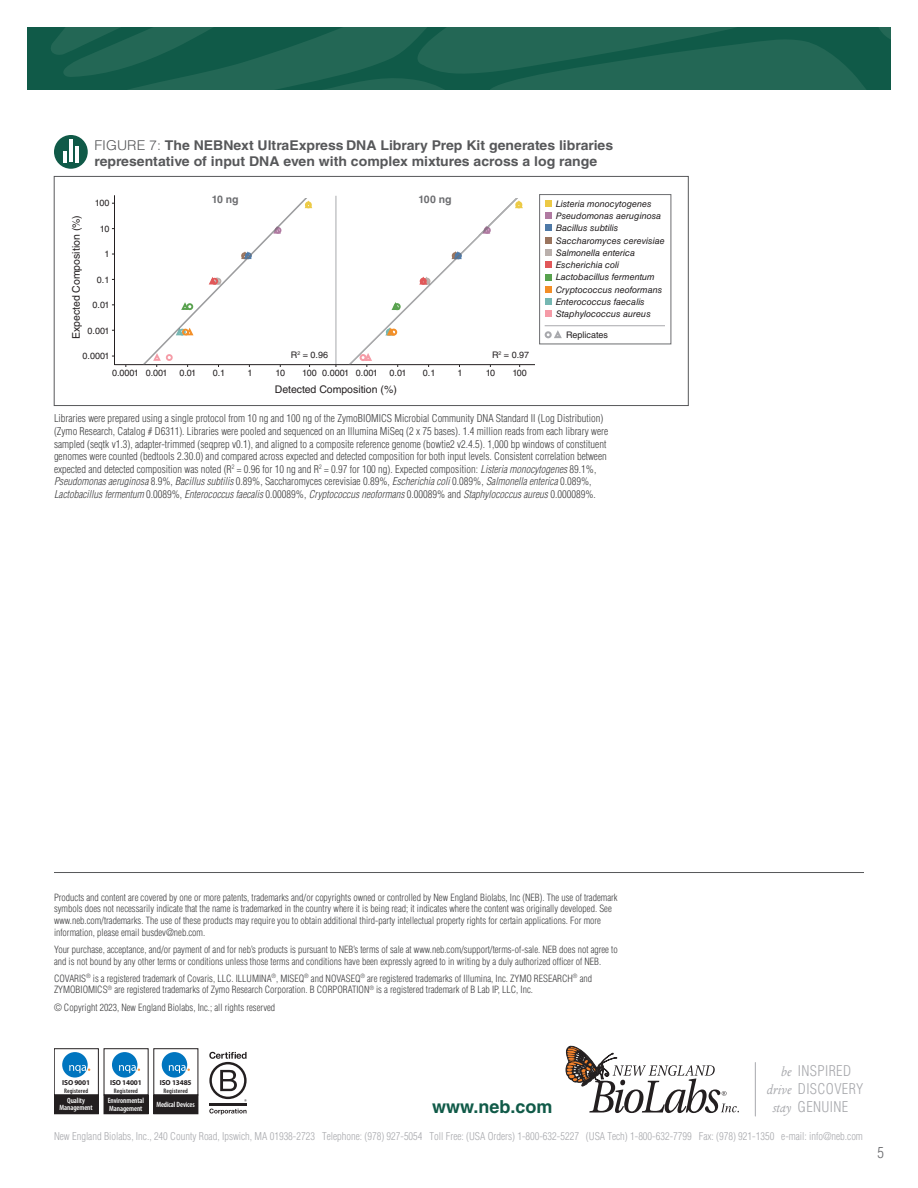
<style>
.page{position:relative;width:918px;height:1188px;background:#fff}
.page>*{position:absolute;margin:0;border:0;box-sizing:border-box;transform-origin:0 0}
.t1{font:700 18px "Helvetica LT Std";color:#105a48}
.t2{font:300 condensed 15px "Helvetica LT Std";color:#6c6d70}
.t3{font:300 condensed 14.4px "Helvetica LT Std";letter-spacing:.025em;color:#a8a9ad}
.Figure_title{font:700 13.5px/16.2px "Helvetica LT Std";color:#57585a;scale:1.04 1}
.Figure_Caption{font:300 condensed 10.5px/12.6px "Helvetica LT Std";color:#3e3e3f}
.t4{font:300 condensed 10.5px "Helvetica LT Std";color:#a8a9ad}
.t5{font:10.5px "Helvetica LT Std";color:#231f20}
.t6{font:700 10.5px "Helvetica LT Std";color:#6c6d70}
.Legal_and_Trademarkings{font:300 condensed 9.75px/11.7px "Helvetica LT Std";color:#3e3e3f}
.t7{font:italic 9px/12.3px "Helvetica LT Std";color:#231f20}
.t8{font:9px "Helvetica LT Std";color:#231f20}
.t9{font:600 condensed 7.65px/7.6px "Myriad Pro";letter-spacing:-.01em;color:#fff}
.t10{font:700 7.2px "Myriad Pro";letter-spacing:-.02em;color:#231f20}
.t11{font:600 condensed 6.45px "Myriad Pro";letter-spacing:.02em;color:#231f20}
.s1{font-weight:300}
.s2{font-style:italic}
.s3{font-family:"Columbus MT Pro";font-weight:400;font-style:italic;font-stretch:normal}
</style>
<div class="page">
<svg style="left:27px;top:27px;width:864px;height:63px;background:#1b6250"></svg>
<svg style="left:565px;top:1046px;width:174px;height:67px"></svg>
<hr style="left:755px;top:1063px;width:1px;height:53px;background:#a8a9ad">
<div style="left:154px;top:1048px;width:44px;height:47px;border:1px solid #231f20"></div>
<div style="left:154px;top:1095px;width:44px;height:19px;background:#231f20"></div>
<div style="left:162px;top:1052px;width:25px;height:26px;background:#0075bf;border-radius:50%"></div>
<svg style="left:169px;top:1065px;width:21px;height:8px"></svg>
<div style="left:104px;top:1048px;width:44px;height:47px;border:1px solid #231f20"></div>
<div style="left:104px;top:1095px;width:44px;height:19px;background:#231f20"></div>
<div style="left:112px;top:1052px;width:25px;height:26px;background:#0075bf;border-radius:50%"></div>
<svg style="left:119px;top:1065px;width:21px;height:8px"></svg>
<div style="left:54px;top:1048px;width:45px;height:47px;border:1px solid #231f20"></div>
<div style="left:54px;top:1095px;width:44px;height:19px;background:#231f20"></div>
<div style="left:62px;top:1052px;width:26px;height:26px;background:#0075bf;border-radius:50%"></div>
<svg style="left:69px;top:1065px;width:21px;height:8px"></svg>
<hr style="left:209px;top:1103px;width:38px;height:2px;background:#231f20">
<svg style="left:209px;top:1052px;width:38px;height:50px"></svg>
<svg style="left:209px;top:1109px;width:38px;height:6px"></svg>
<div style="left:54px;top:176px;width:634px;height:230px;background:#fff;border:1px solid #57585a"></div>
<div style="left:54px;top:135px;width:34px;height:34px;background:#105a48;border-radius:50%"></div>
<hr style="left:69px;top:140px;width:4px;height:22px;background:#fff">
<hr style="left:63px;top:151px;width:4px;height:11px;background:#fff">
<hr style="left:75px;top:146px;width:4px;height:16px;background:#fff">
<div style="left:545px;top:200px;width:7px;height:7px;background:#ecc945"></div>
<div style="left:545px;top:212px;width:7px;height:7px;background:#b07aa1"></div>
<div style="left:545px;top:224px;width:7px;height:7px;background:#4e79a7"></div>
<div style="left:545px;top:237px;width:7px;height:7px;background:#9a745e"></div>
<div style="left:545px;top:249px;width:7px;height:7px;background:#bab0ac"></div>
<div style="left:545px;top:261px;width:7px;height:7px;background:#e15759"></div>
<div style="left:545px;top:274px;width:7px;height:6px;background:#58a24e"></div>
<div style="left:545px;top:286px;width:7px;height:7px;background:#f38e27"></div>
<div style="left:545px;top:298px;width:7px;height:7px;background:#75b7b2"></div>
<div style="left:545px;top:310px;width:7px;height:7px;background:#f59ba7"></div>
<div style="left:539px;top:194px;width:132px;height:150px;border:1px solid #6c6d70"></div>
<svg style="left:554px;top:330px;width:8px;height:9px"></svg>
<div style="left:545px;top:331px;width:7px;height:7px;border:2px solid #a8a9ad;border-radius:50%"></div>
<hr style="left:545px;top:325px;width:120px;height:1px;background:#a8a9ad">
<svg style="left:114px;top:195px;width:421px;height:170px"></svg>
<svg style="left:143px;top:198px;width:171px;height:169px"></svg>
<svg style="left:349px;top:198px;width:176px;height:169px"></svg>
<hr style="left:54px;top:872px;width:810px;height:1px;background:#57585a">
<p class="Figure_title" style="left:94px;top:137px;width:500px"><span class="s1">FIGURE 7:</span> The NEBNext UltraExpress DNA Library Prep Kit generates libraries representative of input DNA even with complex mixtures across a log range</p>
<p class="t8" style="left:95px;top:198px;width:16px">100</p>
<p class="t5" style="left:70px;top:339px;width:125px;rotate:-90deg">Expected Composition (%)</p>
<p class="t8" style="left:100px;top:224px;width:11px">10</p>
<p class="t8" style="left:104px;top:249px;width:7px">1</p>
<p class="t8" style="left:97px;top:274px;width:14px">0.1</p>
<p class="t8" style="left:93px;top:300px;width:18px">0.01</p>
<p class="t8" style="left:88px;top:325px;width:23px">0.001</p>
<p class="t8" style="left:83px;top:351px;width:28px">0.0001</p>
<p class="t6" style="left:212px;top:193px;width:28px">10 ng</p>
<p class="t6" style="left:419px;top:193px;width:35px">100 ng</p>
<p class="t8" style="left:291px;top:350px;width:39px">R<sup>2</sup> = 0.96</p>
<p class="t8" style="left:492px;top:350px;width:39px">R<sup>2</sup> = 0.97</p>
<p class="t8" style="left:112px;top:368px;width:57px">0.0001 0.001</p>
<p class="t8" style="left:179px;top:368px;width:18px">0.01</p>
<p class="t8" style="left:213px;top:368px;width:14px">0.1</p>
<p class="t8" style="left:247px;top:368px;width:7px">1</p>
<p class="t8" style="left:276px;top:368px;width:11px">10</p>
<p class="t8" style="left:302px;top:368px;width:16px">100</p>
<p class="t8" style="left:322px;top:368px;width:57px">0.0001 0.001</p>
<p class="t8" style="left:390px;top:368px;width:18px">0.01</p>
<p class="t8" style="left:423px;top:368px;width:14px">0.1</p>
<p class="t8" style="left:457px;top:368px;width:7px">1</p>
<p class="t8" style="left:486px;top:368px;width:11px">10</p>
<p class="t8" style="left:512px;top:368px;width:16px">100</p>
<p class="t5" style="left:275px;top:383px;width:123px">Detected Composition (%)</p>
<p class="t7" style="left:556px;top:197px;width:111px">Listeria monocytogenes<br>Pseudomonas aeruginosa<br>Bacillus subtilis<br>Saccharomyces cerevisiae<br>Salmonella enterica<br>Escherichia coli<br>Lactobacillus fermentum<br>Cryptococcus neoformans<br>Enterococcus faecalis<br>Staphylococcus aureus</p>
<p class="t8" style="left:566px;top:329px;width:44px">Replicates</p>
<p class="Figure_Caption" style="left:54px;top:412px;width:556px">Libraries were prepared using a single protocol from 10 ng and 100 ng of the ZymoBIOMICS Microbial Community DNA Standard II (Log Distribution) (Zymo Research, Catalog # D6311). Libraries were pooled and sequenced on an Illumina MiSeq (2 x 75 bases). 1.4 million reads from each library were sampled (seqtk v1.3), adapter-trimmed (seqprep v0.1), and aligned to a composite reference genome (bowtie2 v2.4.5). 1,000 bp windows of constituent genomes were counted (bedtools 2.30.0) and compared across expected and detected composition for both input levels. Consistent correlation between expected and detected composition was noted (R<sup>2</sup> = 0.96 for 10 ng and R<sup>2</sup> = 0.97 for 100 ng). Expected composition: <span class="s2">Listeria monocytogenes</span> 89.1%, <span class="s2">Pseudomonas aeruginosa</span> 8.9%, <span class="s2">Bacillus subtilis</span> 0.89%, Saccharomyces cerevisiae 0.89%, <span class="s2">Escherichia coli</span> 0.089%, <span class="s2">Salmonella enterica</span> 0.089%, <span class="s2">Lactobacillus fermentum</span> 0.0089%, <span class="s2">Enterococcus faecalis</span> 0.00089%, <span class="s2">Cryptococcus neoformans</span> 0.00089% and <span class="s2">Staphylococcus aureus</span> 0.000089%.</p>
<p class="Legal_and_Trademarkings" style="left:54px;top:891px;width:565px">Products and content are covered by one or more patents, trademarks and/or copyrights owned or controlled by New England Biolabs, Inc (NEB). The use of trademark symbols does not necessarily indicate that the name is trademarked in the country where it is being read; it indicates where the content was originally developed. See www.neb.com/trademarks. The use of these products may require you to obtain additional third-party intellectual property rights for certain applications. For more information, please email busdev@neb.com.</p>
<p class="Legal_and_Trademarkings" style="left:54px;top:943px;width:565px">Your purchase, acceptance, and/or payment of and for neb’s products is pursuant to NEB’s terms of sale at www.neb.com/support/terms-of-sale. NEB does not agree to and is not bound by any other terms or conditions unless those terms and conditions have been expressly agreed to in writing by a duly authorized officer of NEB.</p>
<p class="Legal_and_Trademarkings" style="left:54px;top:972px;width:540px">COVARIS<sup>®</sup> is a registered trademark of Covaris, LLC. ILLUMINA<sup>®</sup>, MISEQ<sup>®</sup> and NOVASEQ<sup>®</sup> are registered trademarks of Illumina, Inc. ZYMO RESEARCH<sup>®</sup> and<br>ZYMOBIOMICS<sup>®</sup> are registered trademarks of Zymo Research Corporation. B CORPORATION<sup>®</sup> is a registered trademark of B Lab IP, LLC, Inc.</p>
<p class="Legal_and_Trademarkings" style="left:54px;top:1001px;width:223px">© Copyright 2023, New England Biolabs, Inc.; all rights reserved</p>
<h3 class="t3" style="left:781px;top:1062px;width:72px"><span class="s3">be</span> INSPIRED</h3>
<h3 class="t3" style="left:766px;top:1080px;width:99px"><span class="s3">drive</span> DISCOVERY</h3>
<h3 class="t3" style="left:772px;top:1098px;width:78px"><span class="s3">stay</span> GENUINE</h3>
<p class="t4" style="left:54px;top:1130px;width:810px">New England Biolabs, Inc., 240 County Road, Ipswich, MA 01938-2723 Telephone: (978) 927-5054 Toll Free: (USA Orders) 1-800-632-5227 (USA Tech) 1-800-632-7799 Fax: (978) 921-1350 e-mail: info@neb.com</p>
<p class="t10" style="left:62px;top:1078px;width:29px">ISO 9001</p>
<p class="t11" style="left:64px;top:1087px;width:26px">Registered</p>
<p class="t9" style="left:60px;top:1097px;width:35px;text-align:center">Quality<br>Management</p>
<p class="t10" style="left:110px;top:1078px;width:33px">ISO 14001</p>
<p class="t11" style="left:114px;top:1087px;width:26px">Registered</p>
<p class="t9" style="left:108px;top:1097px;width:38px">Environmental<br>Management</p>
<p class="t10" style="left:160px;top:1078px;width:33px">ISO 13485</p>
<p class="t11" style="left:164px;top:1087px;width:26px">Registered</p>
<p class="t9" style="left:156px;top:1100px;width:40px">Medical Devices</p>
<h1 class="t1" style="left:432px;top:1096px;width:122px">www.neb.com</h1>
<h2 class="t2" style="left:878px;top:1143px;width:8px">5</h2>
</div>
